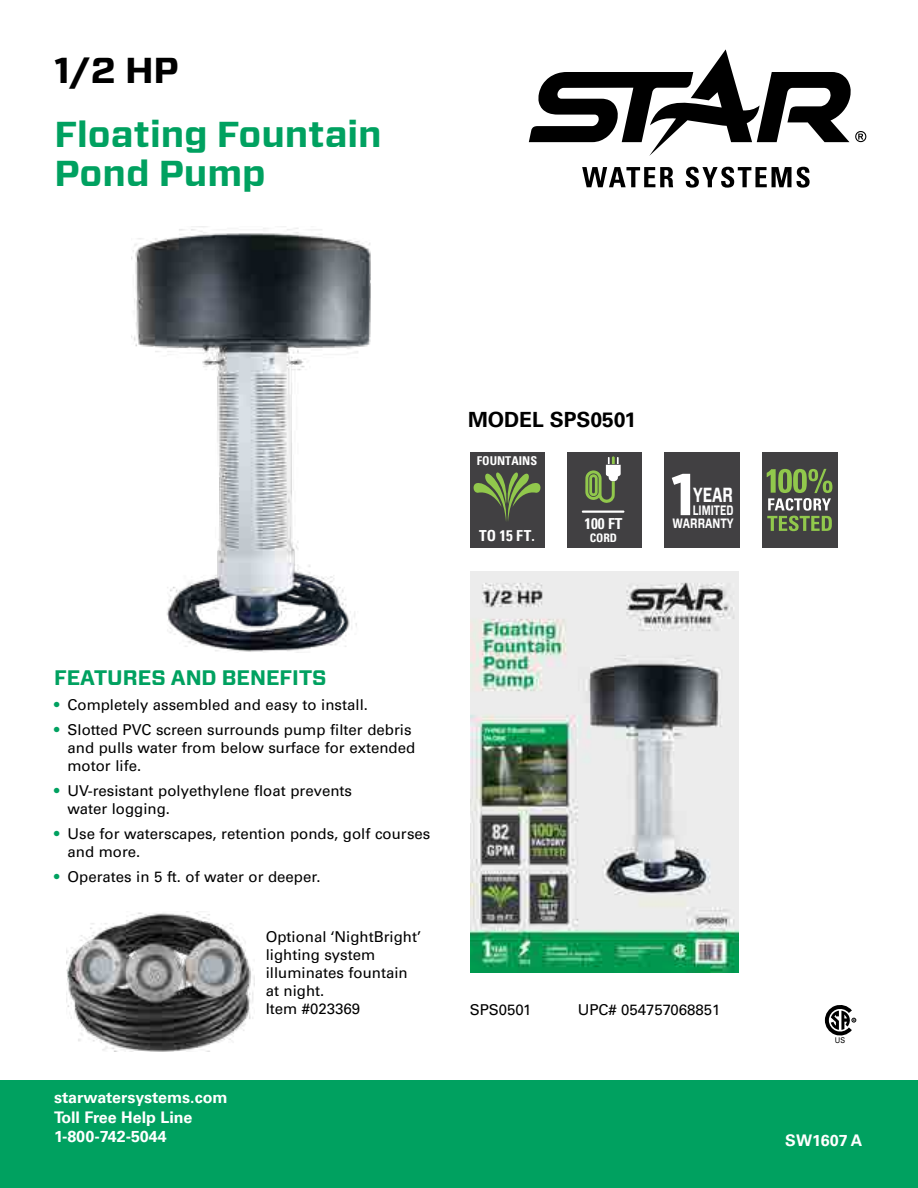
<style>
.page{position:relative;width:918px;height:1188px;background:#fff}
.page>*{position:absolute;margin:0;border:0;box-sizing:border-box;transform-origin:0 0}
.t1{font:700 58.95px "Forza";color:#fff}
.t2{font:700 36px/39px "Forza";color:#00a160;scale:1.04 1}
.t3{font:700 36px "Forza";color:#000;scale:1.04 1}
.t4{font:700 21px "Forza";color:#00a160}
.t5{font:700 21px "Univers LT Pro 65";color:#000}
.t6{font:700 20.4px "Forza";color:#fff;scale:.72 1}
.t7{font:700 16.05px/19.2px "Univers LT Pro 65";color:#fff}
.t8{font:700 condensed 15.15px "Univers LT Pro";color:#fff}
.t9{font:15px/18px "Univers LT Pro 55 Roman";color:#000}
.t10{font:700 13.65px "Forza";color:#fff;scale:.72 1}
.t11{font:700 13.5px "Forza";color:#fff;scale:.77 1}
.t12{font:700 condensed 12.15px "Univers LT Pro";color:#fff}
.t13{font:700 condensed 11.7px "Univers LT Pro";color:#fff}
.t14{font:7.95px "Univers LT Pro 55 Roman";color:#000;scale:.9 1}
.s1{color:#00a160}
</style>
<div class="page">
<div style="left:0;top:1080px;width:918px;height:108px;background:#00a160"></div>
<svg style="left:582px;top:167px;width:91px;height:20px"></svg>
<svg style="left:686px;top:167px;width:124px;height:21px"></svg>
<svg style="left:529px;top:49px;width:337px;height:107px"></svg>
<img style="left:131px;top:228px;width:240px;height:424px">
<div style="left:470px;top:452px;width:75px;height:96px;background:#414042"></div>
<svg style="left:473px;top:472px;width:68px;height:49px"></svg>
<div style="left:665px;top:452px;width:75px;height:96px;background:#414042"></div>
<div style="left:763px;top:452px;width:74px;height:96px;background:#414042"></div>
<svg style="left:767px;top:469px;width:65px;height:62px"></svg>
<svg style="left:825px;top:1005px;width:31px;height:31px"></svg>
<img style="left:470px;top:571px;width:268px;height:402px">
<div style="left:568px;top:452px;width:74px;height:96px;background:#414042"></div>
<hr style="left:582px;top:511px;width:42px;height:2px;background:#fff">
<svg style="left:585px;top:456px;width:36px;height:47px"></svg>
<img style="left:66px;top:912px;width:188px;height:140px">
<h2 class="t3" style="left:55px;top:47px;width:121px">1/2 HP</h2>
<h2 class="t2" style="left:55px;top:116px;width:316px">Floating Fountain<br>Pond Pump</h2>
<h3 class="t5" style="left:468px;top:404px;width:170px">MODEL SPS0501</h3>
<p class="t12" style="left:477px;top:453px;width:62px">FOUNTAINS</p>
<p class="t8" style="left:479px;top:526px;width:57px">TO 15 FT.</p>
<p class="t8" style="left:584px;top:515px;width:40px">100 FT</p>
<p class="t13" style="left:590px;top:530px;width:29px">CORD</p>
<h1 class="t1" style="left:671px;top:455px;width:26px">1</h1>
<h3 class="t6" style="left:693px;top:482px;width:57px">YEAR</h3>
<p class="t10" style="left:693px;top:501px;width:58px">LIMITED</p>
<p class="t11" style="left:673px;top:514px;width:81px">WARRANTY</p>
<h3 class="t4" style="left:54px;top:664px;width:274px">FEATURES AND BENEFITS</h3>
<p class="t9" style="left:54px;top:695px;width:316px"><span class="s1">•</span> Completely assembled and easy to install.</p>
<p class="t9" style="left:68px;top:720px;width:349px;text-indent:-14px"><span class="s1">•</span> Slotted PVC screen surrounds pump filter debris and pulls water from below surface for extended motor life.</p>
<p class="t9" style="left:68px;top:781px;width:286px;text-indent:-14px"><span class="s1">•</span> UV-resistant polyethylene float prevents water logging.</p>
<p class="t9" style="left:68px;top:824px;width:364px;text-indent:-14px"><span class="s1">•</span> Use for waterscapes, retention ponds, golf courses and more.</p>
<p class="t9" style="left:54px;top:867px;width:268px"><span class="s1">•</span> Operates in 5 ft. of water or deeper.</p>
<p class="t7" style="left:54px;top:1087px;width:175px">starwatersystems.com<br>Toll Free Help Line<br>1-800-742-5044</p>
<p class="t9" style="left:266px;top:927px;width:157px">Optional ‘NightBright’ lighting system illuminates fountain at night.<br>Item #023369</p>
<p class="t9" style="left:470px;top:1000px;width:63px">SPS0501</p>
<p class="t9" style="left:578px;top:1000px;width:144px">UPC# 054757068851</p>
<p class="t14" style="left:835px;top:1035px;width:13px">US</p>
<p class="t7" style="left:785px;top:1130px;width:79px">SW1607 A</p>
</div>
